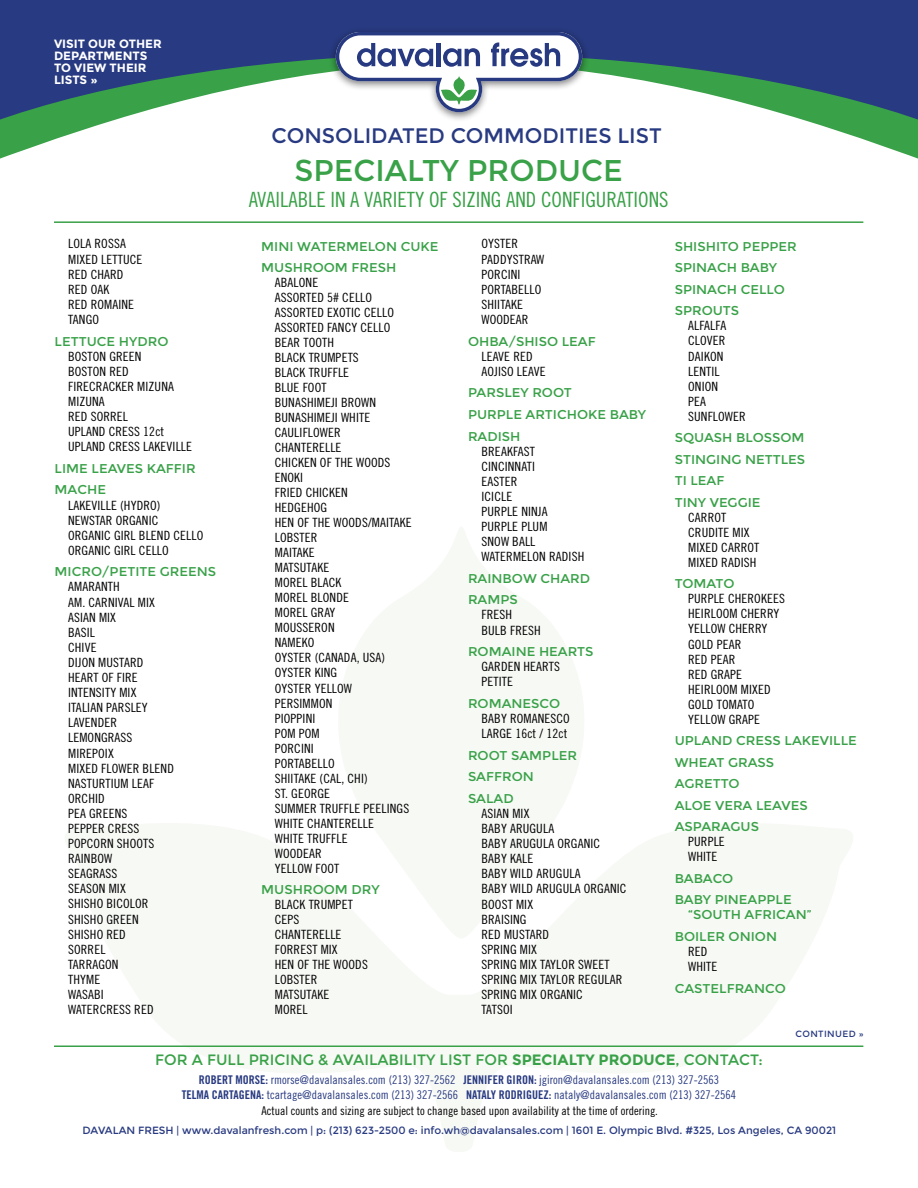
<style>
.page{position:relative;width:918px;height:1188px;background:#fff}
.page>*{position:absolute;margin:0;border:0;box-sizing:border-box;transform-origin:0 0}
.t1{font:30px "Montserrat";color:#39a148}
.t2{font:21px "Trade Gothic Cond Eighteen";color:#39a148}
.t3{font:21px "Montserrat";color:#283a81}
.t4{font:15px "Montserrat";color:#39a148}
.t5{font:12.75px/15.1px "Trade Gothic Cond Eighteen";letter-spacing:.01em;color:#000;scale:1.04 1}
.t6{font:12.75px/21.6px "Montserrat";color:#39a148;scale:1.04 1}
.t7{font:12px/15px "Trade Gothic Cond Eighteen";color:#283a81;text-align:center}
.t8{font:12px "Trade Gothic Cond Eighteen";color:#000}
.t9{font:700 12px/12px "Montserrat";color:#fff}
.t10{font:10.5px "Montserrat";color:#283a81}
.t11{font:9px "Montserrat";letter-spacing:.045em;color:#283a81}
.s1{font-weight:700}
.s2{font-family:"Trade Gothic Bold Cond Twenty"}
</style>
<div class="page">
<svg style="left:0;top:124px;width:918px;height:35px"></svg>
<svg style="left:0;top:0;width:918px;height:124px;fill:#283a81"></svg>
<div style="left:328px;top:27px;width:261px;height:96px;background:#000;opacity:.5"></div>
<svg style="left:336px;top:32px;width:246px;height:80px"></svg>
<hr style="left:54px;top:221px;width:809px;height:2px;background:#39a148">
<hr style="left:54px;top:1046px;width:809px;height:1px;background:#39a148">
<p class="t9" style="left:54px;top:38px;width:109px">VISIT OUR OTHER<br>DEPARTMENTS<br>TO VIEW THEIR<br>LISTS »</p>
<p class="t5" style="left:68px;top:236px;width:73px">LOLA ROSSA<br>MIXED LETTUCE<br>RED CHARD<br>RED OAK<br>RED ROMAINE<br>TANGO</p>
<p class="t6" style="left:55px;top:330px;width:111px">LETTUCE HYDRO</p>
<p class="t5" style="left:68px;top:348px;width:121px">BOSTON GREEN<br>BOSTON RED<br>FIRECRACKER MIZUNA<br>MIZUNA<br>RED SORREL<br>UPLAND CRESS 12ct<br>UPLAND CRESS LAKEVILLE</p>
<p class="t6" style="left:55px;top:458px;width:137px">LIME LEAVES KAFFIR<br>MACHE</p>
<p class="t5" style="left:68px;top:497px;width:132px">LAKEVILLE (HYDRO)<br>NEWSTAR ORGANIC<br>ORGANIC GIRL BLEND CELLO<br>ORGANIC GIRL CELLO</p>
<p class="t6" style="left:55px;top:561px;width:157px">MICRO/PETITE GREENS</p>
<p class="t5" style="left:68px;top:579px;width:103px">AMARANTH<br>AM. CARNIVAL MIX<br>ASIAN MIX<br>BASIL<br>CHIVE<br>DIJON MUSTARD<br>HEART OF FIRE<br>INTENSITY MIX<br>ITALIAN PARSLEY<br>LAVENDER<br>LEMONGRASS<br>MIREPOIX<br>MIXED FLOWER BLEND<br>NASTURTIUM LEAF<br>ORCHID<br>PEA GREENS<br>PEPPER CRESS<br>POPCORN SHOOTS<br>RAINBOW<br>SEAGRASS<br>SEASON MIX<br>SHISHO BICOLOR<br>SHISHO GREEN<br>SHISHO RED<br>SORREL<br>TARRAGON<br>THYME<br>WASABI<br>WATERCRESS RED</p>
<h2 class="t3" style="left:272px;top:124px;width:392px">CONSOLIDATED COMMODITIES LIST</h2>
<h1 class="t1" style="left:294px;top:154px;width:330px">SPECIALTY PRODUCE</h1>
<h2 class="t2" style="left:249px;top:187px;width:421px">AVAILABLE IN A VARIETY OF SIZING AND CONFIGURATIONS</h2>
<p class="t6" style="left:261px;top:236px;width:172px">MINI WATERMELON CUKE<br>MUSHROOM FRESH</p>
<p class="t5" style="left:275px;top:275px;width:133px">ABALONE<br>ASSORTED 5# CELLO<br>ASSORTED EXOTIC CELLO<br>ASSORTED FANCY CELLO<br>BEAR TOOTH<br>BLACK TRUMPETS<br>BLACK TRUFFLE<br>BLUE FOOT<br>BUNASHIMEJI BROWN<br>BUNASHIMEJI WHITE<br>CAULIFLOWER<br>CHANTERELLE<br>CHICKEN OF THE WOODS<br>ENOKI<br>FRIED CHICKEN<br>HEDGEHOG<br>HEN OF THE WOODS/MAITAKE<br>LOBSTER<br>MAITAKE<br>MATSUTAKE<br>MOREL BLACK<br>MOREL BLONDE<br>MOREL GRAY<br>MOUSSERON<br>NAMEKO<br>OYSTER (CANADA, USA)<br>OYSTER KING<br>OYSTER YELLOW<br>PERSIMMON<br>PIOPPINI<br>POM POM<br>PORCINI<br>PORTABELLO<br>SHIITAKE (CAL, CHI)<br>ST. GEORGE<br>SUMMER TRUFFLE PEELINGS<br>WHITE CHANTERELLE<br>WHITE TRUFFLE<br>WOODEAR<br>YELLOW FOOT</p>
<p class="t6" style="left:261px;top:879px;width:115px">MUSHROOM DRY</p>
<p class="t5" style="left:275px;top:897px;width:91px">BLACK TRUMPET<br>CEPS<br>CHANTERELLE<br>FORREST MIX<br>HEN OF THE WOODS<br>LOBSTER<br>MATSUTAKE<br>MOREL</p>
<p class="t5" style="left:482px;top:236px;width:62px">OYSTER<br>PADDYSTRAW<br>PORCINI<br>PORTABELLO<br>SHIITAKE<br>WOODEAR</p>
<p class="t6" style="left:468px;top:330px;width:124px">OHBA/SHISO LEAF</p>
<p class="t5" style="left:482px;top:348px;width:63px">LEAVE RED<br>AOJISO LEAVE</p>
<p class="t6" style="left:468px;top:382px;width:173px">PARSLEY ROOT<br>PURPLE ARTICHOKE BABY<br>RADISH</p>
<p class="t5" style="left:482px;top:443px;width:100px">BREAKFAST<br>CINCINNATI<br>EASTER<br>ICICLE<br>PURPLE NINJA<br>PURPLE PLUM<br>SNOW BALL<br>WATERMELON RADISH</p>
<p class="t6" style="left:468px;top:568px;width:119px">RAINBOW CHARD<br>RAMPS</p>
<p class="t5" style="left:482px;top:607px;width:58px">FRESH<br>BULB FRESH</p>
<p class="t6" style="left:468px;top:641px;width:122px">ROMAINE HEARTS</p>
<p class="t5" style="left:482px;top:659px;width:77px">GARDEN HEARTS<br>PETITE</p>
<p class="t6" style="left:468px;top:693px;width:90px">ROMANESCO</p>
<p class="t5" style="left:482px;top:711px;width:87px">BABY ROMANESCO<br>LARGE 16ct / 12ct</p>
<p class="t6" style="left:468px;top:745px;width:106px">ROOT SAMPLER<br>SAFFRON<br>SALAD</p>
<p class="t5" style="left:482px;top:806px;width:141px">ASIAN MIX<br>BABY ARUGULA<br>BABY ARUGULA ORGANIC<br>BABY KALE<br>BABY WILD ARUGULA<br>BABY WILD ARUGULA ORGANIC<br>BOOST MIX<br>BRAISING<br>RED MUSTARD<br>SPRING MIX<br>SPRING MIX TAYLOR SWEET<br>SPRING MIX TAYLOR REGULAR<br>SPRING MIX ORGANIC<br>TATSOI</p>
<p class="t6" style="left:675px;top:236px;width:119px">SHISHITO PEPPER<br>SPINACH BABY<br>SPINACH CELLO<br>SPROUTS</p>
<p class="t5" style="left:688px;top:318px;width:57px">ALFALFA<br>CLOVER<br>DAIKON<br>LENTIL<br>ONION<br>PEA<br>SUNFLOWER</p>
<p class="t6" style="left:675px;top:427px;width:127px">SQUASH BLOSSOM<br>STINGING NETTLES<br>TI LEAF<br>TINY VEGGIE</p>
<p class="t5" style="left:688px;top:510px;width:70px">CARROT<br>CRUDITE MIX<br>MIXED CARROT<br>MIXED RADISH</p>
<p class="t6" style="left:675px;top:573px;width:59px">TOMATO</p>
<p class="t5" style="left:688px;top:591px;width:95px">PURPLE CHEROKEES<br>HEIRLOOM CHERRY<br>YELLOW CHERRY<br>GOLD PEAR<br>RED PEAR<br>RED GRAPE<br>HEIRLOOM MIXED<br>GOLD TOMATO<br>YELLOW GRAPE</p>
<p class="t6" style="left:675px;top:730px;width:177px">UPLAND CRESS LAKEVILLE<br>WHEAT GRASS<br>AGRETTO<br>ALOE VERA LEAVES<br>ASPARAGUS</p>
<p class="t5" style="left:688px;top:834px;width:37px">PURPLE<br>WHITE</p>
<p class="t6" style="left:675px;top:868px;width:114px">BABACO<br>BABY PINEAPPLE</p>
<p class="t6" style="left:675px;top:904px;width:133px;text-indent:13px">“SOUTH AFRICAN”<br>BOILER ONION</p>
<p class="t5" style="left:688px;top:944px;width:30px">RED<br>WHITE</p>
<p class="t6" style="left:675px;top:977px;width:108px">CASTELFRANCO</p>
<p class="t11" style="left:796px;top:1029px;width:70px">CONTINUED »</p>
<p class="t4" style="left:155px;top:1051px;width:609px">FOR A FULL PRICING &amp; AVAILABILITY LIST FOR <span class="s1">SPECIALTY PRODUCE</span>, CONTACT:</p>
<p class="t7" style="left:182px;top:1072px;width:556px"><span class="s2">ROBERT MORSE:</span> rmorse@davalansales.com (213) 327-2562 <span class="s2">JENNIFER GIRON:</span> jgiron@davalansales.com (213) 327-2563<br><span class="s2">TELMA CARTAGENA:</span> tcartage@davalansales.com (213) 327-2566 <span class="s2">NATALY RODRIGUEZ:</span> nataly@davalansales.com (213) 327-2564</p>
<p class="t8" style="left:262px;top:1104px;width:398px">Actual counts and sizing are subject to change based upon availability at the time of ordering.</p>
<p class="t10" style="left:82px;top:1124px;width:755px">DAVALAN FRESH | www.davalanfresh.com | p: (213) 623-2500 e: info.wh@davalansales.com | 1601 E. Olympic Blvd. #325, Los Angeles, CA 90021</p>
</div>
